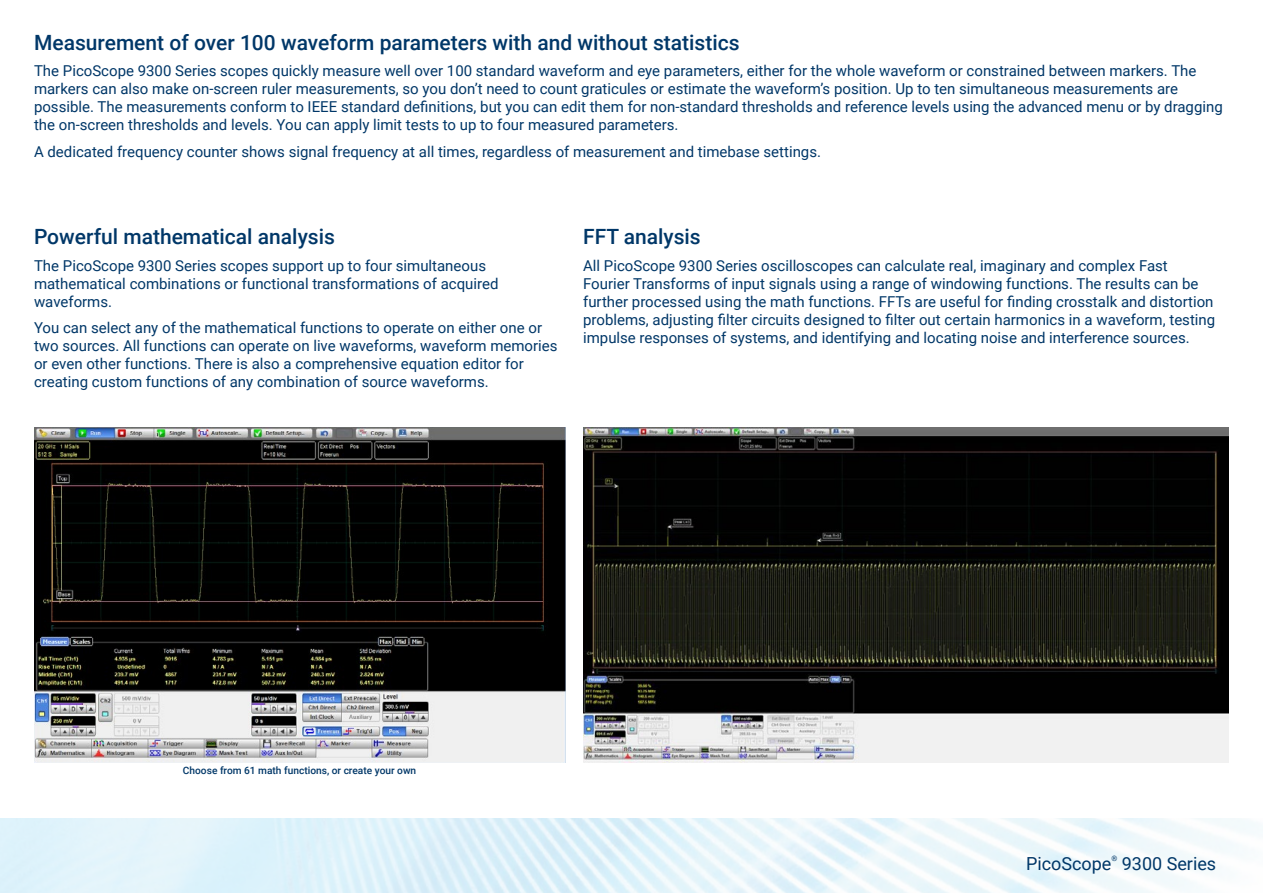
<style>
.page{position:relative;width:1263px;height:893px;background:#fff}
.page>*{position:absolute;margin:0;border:0;box-sizing:border-box;transform-origin:0 0}
.t1{font:500 21px "Roboto";color:#003768}
.t2{font:18px "Roboto";color:#003768}
.t3{font:15px/18px "Roboto";color:#003768}
.t4{font:500 10.2px "Roboto";color:#003768}
.t5{font:7.5px "Roboto";color:#003768}
</style>
<div class="page">
<img style="left:34px;top:428px;width:531px;height:334px">
<img style="left:583px;top:428px;width:646px;height:335px">
<img style="left:0;top:819px;width:1259px;height:74px">
<h1 class="t1" style="left:34px;top:28px;width:707px">Measurement of over 100 waveform parameters with and without statistics</h1>
<p class="t3" style="left:34px;top:61px;width:1190px">The PicoScope 9300 Series scopes quickly measure well over 100 standard waveform and eye parameters, either for the whole waveform or constrained between markers. The markers can also make on-screen ruler measurements, so you don’t need to count graticules or estimate the waveform’s position. Up to ten simultaneous measurements are possible. The measurements conform to IEEE standard definitions, but you can edit them for non-standard thresholds and reference levels using the advanced menu or by dragging the on-screen thresholds and levels. You can apply limit tests to up to four measured parameters.</p>
<p class="t3" style="left:34px;top:142px;width:788px">A dedicated frequency counter shows signal frequency at all times, regardless of measurement and timebase settings.</p>
<h1 class="t1" style="left:34px;top:222px;width:302px">Powerful mathematical analysis</h1>
<p class="t3" style="left:34px;top:256px;width:466px">The PicoScope 9300 Series scopes support up to four simultaneous mathematical combinations or functional transformations of acquired waveforms.</p>
<p class="t3" style="left:34px;top:318px;width:525px">You can select any of the mathematical functions to operate on either one or two sources. All functions can operate on live waveforms, waveform memories or even other functions. There is also a comprehensive equation editor for creating custom functions of any combination of source waveforms.</p>
<h1 class="t1" style="left:583px;top:222px;width:119px">FFT analysis</h1>
<p class="t3" style="left:583px;top:256px;width:634px">All PicoScope 9300 Series oscilloscopes can calculate real, imaginary and complex Fast Fourier Transforms of input signals using a range of windowing functions. The results can be further processed using the math functions. FFTs are useful for finding crosstalk and distortion problems, adjusting filter circuits designed to filter out certain harmonics in a waveform, testing impulse responses of systems, and identifying and locating noise and interference sources.</p>
<p class="t4" style="left:183px;top:764px;width:235px">Choose from 61 math functions, or create your own</p>
<p class="t2" style="left:1026px;top:851px;width:87px">PicoScope</p>
<p class="t5" style="left:1111px;top:853px;width:7px">®</p>
<p class="t2" style="left:1122px;top:851px;width:96px">9300 Series</p>
</div>
